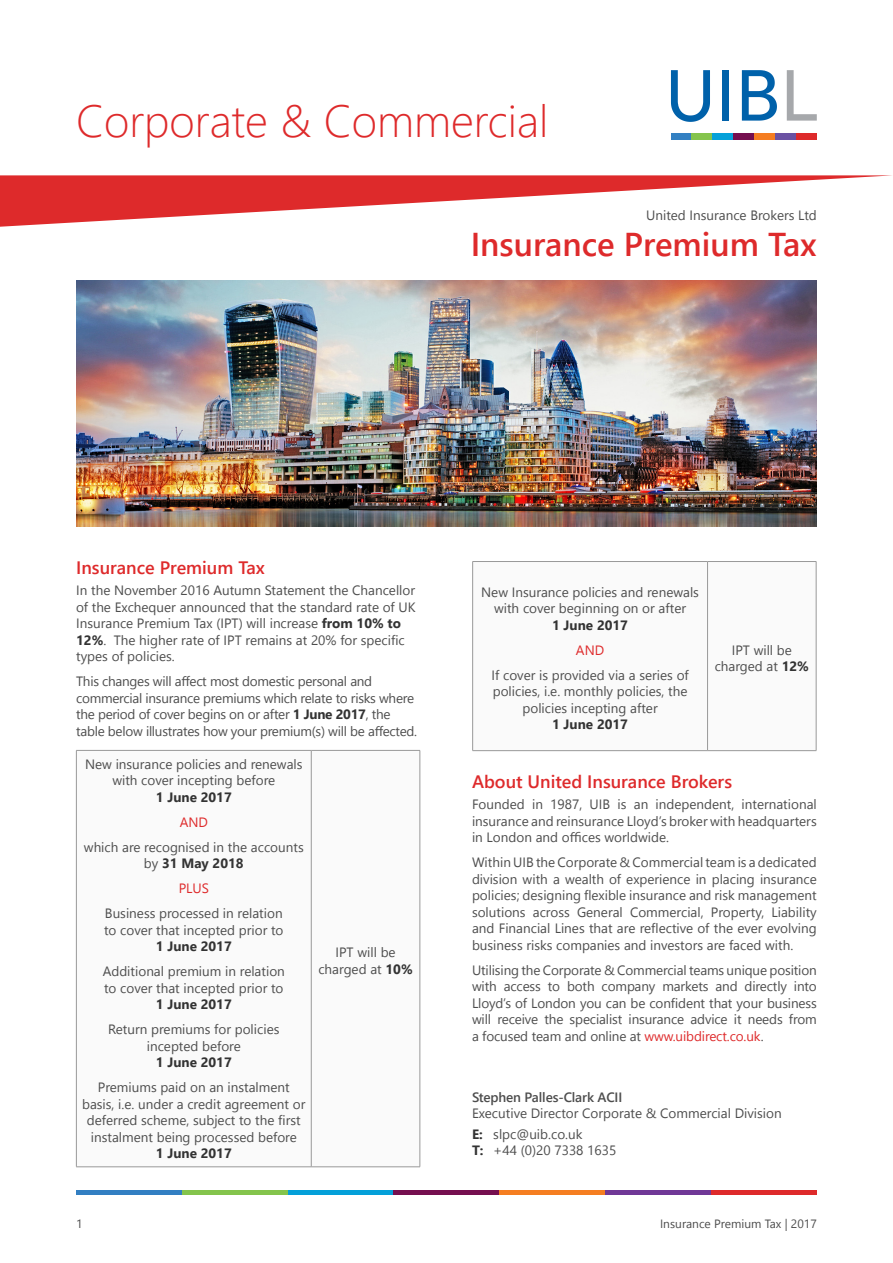
<style>
.page{position:relative;width:893px;height:1263px;background:#fff}
.page>*{position:absolute;margin:0;border:0;box-sizing:border-box;transform-origin:0 0}
.t1{font:300 45px "Segoe UI";color:#de2a2b}
.Form_Header_1{font:600 33px "Segoe UI";color:#de2a2b}
.t2{font:600 18px "Segoe UI";color:#de2a2b}
.Body_text_9_11pt{font:13.5px/16.5px "Segoe UI";color:#4d4d4d;text-align:justify}
.Paragraph_Style_1{font:13.5px/16.5px "Segoe UI";color:#4d4d4d;text-align:center}
.Body_text_9_11pt-2{font:13.5px/16.5px "Segoe UI";letter-spacing:-.02em;color:#4d4d4d}
.Body_text_9_11pt_Cen{font:13.5px/16.5px "Segoe UI";color:#4d4d4d;text-align:center}
.CONTACTS_Title_9pt{font:13.5px "Segoe UI";color:#4d4d4d}
.UIB_Ltd_10_12pt{font:13.5px "Segoe UI";color:#4d4d4d}
.CONTACTS_Name_9pt{font:600 13.5px "Segoe UI";letter-spacing:-.01em;color:#4d4d4d}
.CONTACTS_Last_9pt{font:13.5px "Segoe UI";color:#4d4d4d}
.CONTACTS_Text_9pt{font:13.5px "Segoe UI";color:#4d4d4d}
.Paragraph_Style_1-2{font:13.5px "Segoe UI";color:#de2a2b}
.Body_text_9_11pt_Cen-2{font:13.5px "Segoe UI";color:#de2a2b}
.Footnote{font:12px "Segoe UI";color:#4d4d4d}
.s1{font-weight:700;color:#333}
.s2{color:#de2a2b}
</style>
<div class="page">
<hr style="left:76px;top:1190px;width:106px;height:4px;background:#327fc2">
<hr style="left:182px;top:1190px;width:106px;height:4px;background:#84c44c">
<hr style="left:288px;top:1190px;width:106px;height:4px;background:#04a0d9">
<hr style="left:394px;top:1190px;width:105px;height:4px;background:#750f4f">
<hr style="left:499px;top:1190px;width:106px;height:4px;background:#f57e21">
<hr style="left:605px;top:1190px;width:106px;height:4px;background:#703896">
<hr style="left:711px;top:1190px;width:106px;height:4px;background:#de2a2b">
<svg style="left:0;top:175px;width:892px;height:52px"></svg>
<svg style="left:787px;top:70px;width:30px;height:51px"></svg>
<svg style="left:742px;top:70px;width:35px;height:51px"></svg>
<div style="left:722px;top:70px;width:7px;height:51px;background:#0061aa"></div>
<svg style="left:671px;top:70px;width:39px;height:52px"></svg>
<div style="left:671px;top:134px;width:20px;height:6px;background:#3380c2"></div>
<div style="left:691px;top:134px;width:21px;height:6px;background:#85c44d"></div>
<div style="left:712px;top:134px;width:21px;height:6px;background:#05a1d9"></div>
<div style="left:733px;top:134px;width:21px;height:6px;background:#750f4f"></div>
<div style="left:754px;top:134px;width:21px;height:6px;background:#f57d21"></div>
<div style="left:775px;top:134px;width:21px;height:6px;background:#6b52a3"></div>
<div style="left:796px;top:134px;width:21px;height:6px;background:#de2a2b"></div>
<svg style="left:310px;top:751px;width:110px;height:415px"></svg>
<hr style="left:76px;top:750px;width:235px;height:1px;background:#999">
<hr style="left:76px;top:750px;width:1px;height:416px;background:#999">
<hr style="left:311px;top:750px;width:109px;height:1px;background:#999">
<hr style="left:311px;top:750px;width:1px;height:416px;background:#999">
<hr style="left:420px;top:750px;width:1px;height:416px;background:#999">
<hr style="left:76px;top:1166px;width:235px;height:1px;background:#999">
<hr style="left:311px;top:1166px;width:109px;height:1px;background:#999">
<svg style="left:473px;top:562px;width:343px;height:188px"></svg>
<hr style="left:472px;top:561px;width:235px;height:1px;background:#999">
<hr style="left:472px;top:562px;width:1px;height:188px;background:#999">
<hr style="left:472px;top:750px;width:235px;height:1px;background:#999">
<hr style="left:707px;top:561px;width:109px;height:1px;background:#999">
<hr style="left:707px;top:562px;width:1px;height:188px;background:#999">
<hr style="left:816px;top:562px;width:1px;height:188px;background:#999">
<hr style="left:707px;top:750px;width:109px;height:1px;background:#999">
<img style="left:76px;top:281px;width:741px;height:245px">
<h1 class="t1" style="left:76px;top:85px;width:474px">Corporate &amp; Commercial</h1>
<p class="UIB_Ltd_10_12pt" style="left:646px;top:205px;width:172px">United Insurance Brokers Ltd</p>
<p class="Form_Header_1" style="left:471px;top:218px;width:348px">Insurance Premium Tax</p>
<h2 class="t2" style="left:76px;top:554px;width:190px">Insurance Premium Tax</h2>
<p class="Body_text_9_11pt" style="left:76px;top:582px;width:341px;text-align:left">In the November 2016 Autumn Statement the Chancellor of the Exchequer announced that the standard rate of UK Insurance Premium Tax (IPT) will increase <span class="s1">from 10% to 12%</span>. The higher rate of IPT remains at 20% for specific types of policies.</p>
<p class="Body_text_9_11pt-2" style="left:76px;top:673px;width:342px">This changes will affect most domestic personal and commercial insurance premiums which relate to risks where the period of cover begins on or after <span class="s1">1 June 2017</span>, the table below illustrates how your premium(s) will be affected.</p>
<p class="Paragraph_Style_1" style="left:85px;top:755px;width:219px">New insurance policies and renewals with cover incepting before<br><span class="s1">1 June 2017</span></p>
<p class="Paragraph_Style_1-2" style="left:180px;top:811px;width:30px">AND</p>
<p class="Paragraph_Style_1" style="left:84px;top:838px;width:221px">which are recognised in the accounts by <span class="s1">31 May 2018</span></p>
<p class="Paragraph_Style_1-2" style="left:179px;top:878px;width:32px">PLUS</p>
<p class="Paragraph_Style_1" style="left:104px;top:905px;width:181px">Business processed in relation to cover that incepted prior to<br><span class="s1">1 June 2017</span></p>
<p class="Paragraph_Style_1" style="left:103px;top:963px;width:184px">Additional premium in relation to cover that incepted prior to<br><span class="s1">1 June 2017</span></p>
<p class="Paragraph_Style_1" style="left:108px;top:1021px;width:173px">Return premiums for policies incepted before<br><span class="s1">1 June 2017</span></p>
<p class="Paragraph_Style_1" style="left:82px;top:1079px;width:225px">Premiums paid on an instalment basis, i.e. under a credit agreement or deferred scheme, subject to the first instalment being processed before<br><span class="s1">1 June 2017</span></p>
<p class="Body_text_9_11pt" style="left:318px;top:944px;width:96px;text-align:center">IPT will be charged at <span class="s1">10%</span></p>
<p class="Body_text_9_11pt_Cen" style="left:481px;top:583px;width:219px">New Insurance policies and renewals with cover beginning on or after<br><span class="s1">1 June 2017</span></p>
<p class="Body_text_9_11pt_Cen-2" style="left:576px;top:639px;width:30px">AND</p>
<p class="Body_text_9_11pt_Cen" style="left:492px;top:666px;width:198px">If cover is provided via a series of policies, i.e. monthly policies, the policies incepting after<br><span class="s1">1 June 2017</span></p>
<p class="Body_text_9_11pt" style="left:715px;top:641px;width:96px;text-align:center">IPT will be charged at <span class="s1">12%</span></p>
<h2 class="t2" style="left:472px;top:767px;width:262px">About United Insurance Brokers</h2>
<p class="Body_text_9_11pt" style="left:472px;top:796px;width:346px">Founded in 1987, UIB is an independent, international insurance and reinsurance Lloyd’s broker with headquarters in London and offices worldwide.</p>
<p class="Body_text_9_11pt" style="left:472px;top:854px;width:346px">Within UIB the Corporate &amp; Commercial team is a dedicated division with a wealth of experience in placing insurance policies; designing flexible insurance and risk management solutions across General Commercial, Property, Liability and Financial Lines that are reflective of the ever evolving business risks companies and investors are faced with.</p>
<p class="Body_text_9_11pt" style="left:472px;top:961px;width:346px">Utilising the Corporate &amp; Commercial teams unique position with access to both company markets and directly into Lloyd’s of London you can be confident that your business will receive the specialist insurance advice it needs from a focused team and online at <span class="s2">www.uibdirect.co.uk</span>.</p>
<p class="CONTACTS_Name_9pt" style="left:472px;top:1086px;width:152px">Stephen Palles-Clark ACII</p>
<p class="CONTACTS_Title_9pt" style="left:472px;top:1102px;width:311px">Executive Director Corporate &amp; Commercial Division</p>
<p class="CONTACTS_Text_9pt" style="left:472px;top:1123px;width:112px"><span class="s1">E:</span> slpc@uib.co.uk</p>
<p class="CONTACTS_Last_9pt" style="left:472px;top:1140px;width:146px"><span class="s1">T:</span> +44 (0)20 7338 1635</p>
<p class="Footnote" style="left:76px;top:1214px;width:8px">1</p>
<p class="Footnote" style="left:660px;top:1214px;width:158px">Insurance Premium Tax | 2017</p>
</div>
